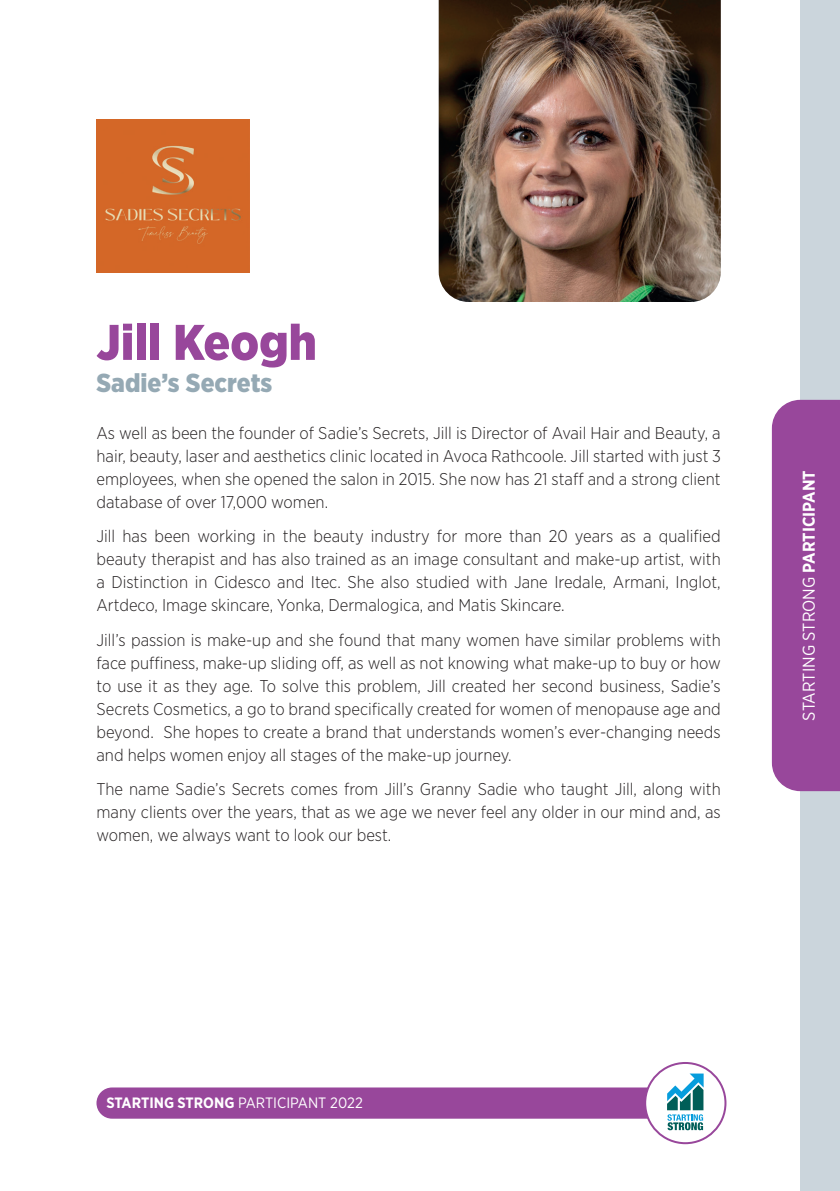
<style>
.page{position:relative;width:840px;height:1191px;background:#fff}
.page>*{position:absolute;margin:0;border:0;box-sizing:border-box;transform-origin:0 0}
.t1{font:900 50px "Gotham Narrow";color:#98479b}
.t2{font:900 26px "Gotham Narrow";color:#95a9b4}
.t3{font:300 17px/23px "Gotham Narrow";color:#231f20;text-align:justify}
.t4{font:17px "Gotham Narrow";color:#fff}
.t5{font:15px "Gotham Narrow";color:#fff}
.s1{font-weight:700}
</style>
<div class="page">
<div style="left:799px;top:0;width:40px;height:1191px;background:#cbd5dc"></div>
<div style="left:96px;top:1087px;width:600px;height:31px;background:#98479b;border-radius:16px"></div>
<div style="left:644px;top:1063px;width:81px;height:80px;background:#fff;border-radius:50%"></div>
<div style="left:643px;top:1062px;width:83px;height:82px;border:2px solid #98479b;border-radius:50%"></div>
<svg style="left:667px;top:1073px;width:36px;height:57px"></svg>
<div style="left:771px;top:400px;width:68px;height:391px;background:#98479b"></div>
<img style="left:438px;top:0;width:282px;height:302px">
<img style="left:96px;top:119px;width:153px;height:153px">
<h1 class="t1" style="left:96px;top:309px;width:222px">Jill Keogh</h1>
<h2 class="t2" style="left:96px;top:365px;width:177px">Sadie’s Secrets</h2>
<p class="t3" style="left:96px;top:421px;width:625px">As well as been the founder of Sadie’s Secrets, Jill is Director of Avail Hair and Beauty, a hair, beauty, laser and aesthetics clinic located in Avoca Rathcoole. Jill started with just 3 employees, when she opened the salon in 2015. She now has 21 staff and a strong client database of over 17,000 women.</p>
<p class="t3" style="left:96px;top:524px;width:625px">Jill has been working in the beauty industry for more than 20 years as a qualified beauty therapist and has also trained as an image consultant and make-up artist, with a Distinction in Cidesco and Itec. She also studied with Jane Iredale, Armani, Inglot, Artdeco, Image skincare, Yonka, Dermalogica, and Matis Skincare.</p>
<p class="t3" style="left:96px;top:628px;width:625px">Jill’s passion is make-up and she found that many women have similar problems with face puffiness, make-up sliding off, as well as not knowing what make-up to buy or how to use it as they age. To solve this problem, Jill created her second business, Sadie’s Secrets Cosmetics, a go to brand specifically created for women of menopause age and beyond. She hopes to create a brand that understands women’s ever-changing needs and helps women enjoy all stages of the make-up journey.</p>
<p class="t3" style="left:96px;top:777px;width:625px">The name Sadie’s Secrets comes from Jill’s Granny Sadie who taught Jill, along with many clients over the years, that as we age we never feel any older in our mind and, as women, we always want to look our best.</p>
<p class="t4" style="left:797px;top:720px;width:252px;rotate:-90deg">STARTING STRONG <span class="s1">PARTICIPANT</span></p>
<p class="t5" style="left:106px;top:1093px;width:258px"><span class="s1">STARTING STRONG</span> PARTICIPANT 2022</p>
</div>
